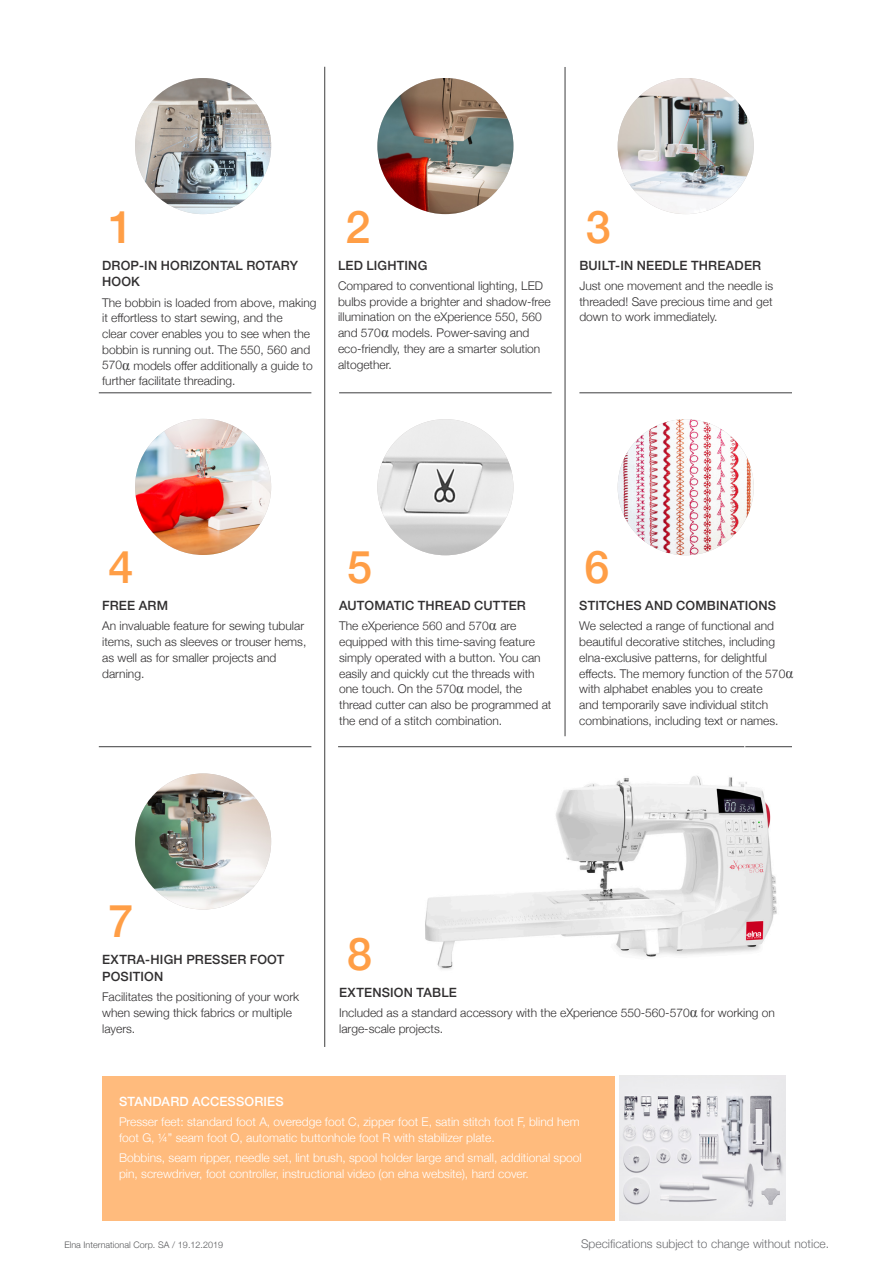
<style>
.page{position:relative;width:893px;height:1263px;background:#fff}
.page>*{position:absolute;margin:0;border:0;box-sizing:border-box;transform-origin:0 0}
.t1{font:500 45px "Helvetica Neue";color:#ff9e46}
.t2{font:500 12.75px/16.5px "Helvetica Neue";letter-spacing:.015em;color:#312f30}
.t3{font:500 12.75px "Helvetica Neue";letter-spacing:.015em;color:#fff}
.t4{font:300 12px/15.8px "Helvetica Neue";color:#312f30}
.t5{font:300 12px/15.8px "Helvetica Neue";color:#fff}
.t6{font:300 12px "Helvetica Neue";color:#6c6d70}
.t7{font:300 9px "Helvetica Neue";color:#57585a}
.s1{font-family:"Times New Roman";font-weight:400;font-size:15px;color:#3e3e3f}
</style>
<div class="page">
<div style="left:102px;top:1076px;width:513px;height:144px;background:#ffbb7d"></div>
<hr style="left:324px;top:67px;width:1px;height:980px;background:#3e3e3f">
<hr style="left:565px;top:67px;width:1px;height:669px;background:#3e3e3f">
<hr style="left:99px;top:393px;width:212px;height:1px;background:#3e3e3f">
<hr style="left:339px;top:393px;width:213px;height:1px;background:#3e3e3f">
<hr style="left:579px;top:393px;width:213px;height:1px;background:#3e3e3f">
<hr style="left:99px;top:746px;width:212px;height:1px;background:#3e3e3f">
<hr style="left:338px;top:746px;width:454px;height:1px;background:#3e3e3f">
<img style="left:135px;top:78px;width:136px;height:136px;border-radius:68px">
<img style="left:377px;top:78px;width:136px;height:136px;border-radius:68px">
<img style="left:618px;top:78px;width:136px;height:136px;border-radius:68px">
<img style="left:377px;top:419px;width:136px;height:136px;border-radius:68px">
<img style="left:618px;top:419px;width:136px;height:136px;border-radius:68px">
<img style="left:135px;top:419px;width:136px;height:136px;border-radius:68px">
<img style="left:135px;top:773px;width:136px;height:136px;border-radius:68px">
<img style="left:425px;top:776px;width:352px;height:193px">
<img style="left:619px;top:1076px;width:167px;height:144px">
<hr style="left:744px;top:681px;width:1px;height:111px;background:#fff">
<h1 class="t1" style="left:109px;top:191px;width:27px">1</h1>
<h1 class="t1" style="left:345px;top:191px;width:27px">2</h1>
<h1 class="t1" style="left:586px;top:191px;width:27px">3</h1>
<p class="t2" style="left:102px;top:256px;width:197px">DROP-IN HORIZONTAL ROTARY<br>HOOK</p>
<p class="t4" style="left:102px;top:293px;width:216px">The bobbin is loaded from above, making it effortless to start sewing, and the<br>clear cover enables you to see when the bobbin is running out. The 550, 560 and 570<span class="s1">α</span> models offer additionally a guide to further facilitate threading.</p>
<p class="t2" style="left:338px;top:256px;width:91px">LED LIGHTING</p>
<p class="t4" style="left:338px;top:277px;width:214px">Compared to conventional lighting, LED bulbs provide a brighter and shadow-free illumination on the eXperience 550, 560 and 570<span class="s1">α</span> models. Power-saving and eco-friendly, they are a smarter solution altogether.</p>
<p class="t2" style="left:579px;top:256px;width:183px">BUILT-IN NEEDLE THREADER</p>
<p class="t4" style="left:579px;top:277px;width:195px;text-align:justify">Just one movement and the needle is threaded! Save precious time and get down to work immediately.</p>
<h1 class="t1" style="left:109px;top:531px;width:27px">4</h1>
<h1 class="t1" style="left:347px;top:531px;width:27px">5</h1>
<h1 class="t1" style="left:585px;top:531px;width:27px">6</h1>
<p class="t2" style="left:102px;top:596px;width:67px">FREE ARM</p>
<p class="t4" style="left:102px;top:617px;width:206px">An invaluable feature for sewing tubular items, such as sleeves or trouser hems, as well as for smaller projects and darning.</p>
<p class="t2" style="left:339px;top:596px;width:188px">AUTOMATIC THREAD CUTTER</p>
<p class="t4" style="left:339px;top:617px;width:214px">The eXperience 560 and 570<span class="s1">α</span> are equipped with this time-saving feature simply operated with a button. You can easily and quickly cut the threads with one touch. On the 570<span class="s1">α</span> model, the thread cutter can also be programmed at the end of a stitch combination.</p>
<p class="t2" style="left:579px;top:596px;width:198px">STITCHES AND COMBINATIONS</p>
<p class="t4" style="left:579px;top:617px;width:215px">We selected a range of functional and beautiful decorative stitches, including elna-exclusive patterns, for delightful effects. The memory function of the 570<span class="s1">α </span>with alphabet enables you to create<br>and temporarily save individual stitch combinations, including text or names.</p>
<h1 class="t1" style="left:109px;top:884px;width:27px">7</h1>
<h1 class="t1" style="left:347px;top:918px;width:27px">8</h1>
<p class="t2" style="left:102px;top:951px;width:184px">EXTRA-HIGH PRESSER FOOT<br>POSITION</p>
<p class="t4" style="left:102px;top:988px;width:199px">Facilitates the positioning of your work when sewing thick fabrics or multiple layers.</p>
<p class="t2" style="left:339px;top:984px;width:119px">EXTENSION TABLE</p>
<p class="t4" style="left:339px;top:1004px;width:437px">Included as a standard accessory with the eXperience 550-560-570<span class="s1">α</span> for working on large-scale projects.</p>
<p class="t3" style="left:119px;top:1091px;width:166px">STANDARD ACCESSORIES</p>
<p class="t5" style="left:119px;top:1113px;width:462px">Presser feet: standard foot A, overedge foot C, zipper foot E, satin stitch foot F, blind hem foot G, ¼” seam foot O, automatic buttonhole foot R with stabilizer plate.</p>
<p class="t5" style="left:119px;top:1149px;width:464px">Bobbins, seam ripper, needle set, lint brush, spool holder large and small, additional spool pin, screwdriver, foot controller, instructional video (on elna website), hard cover.</p>
<p class="t7" style="left:64px;top:1238px;width:160px">Elna International Corp. SA / 19.12.2019</p>
<p class="t6" style="left:581px;top:1234px;width:250px">Specifications subject to change without notice.</p>
</div>
